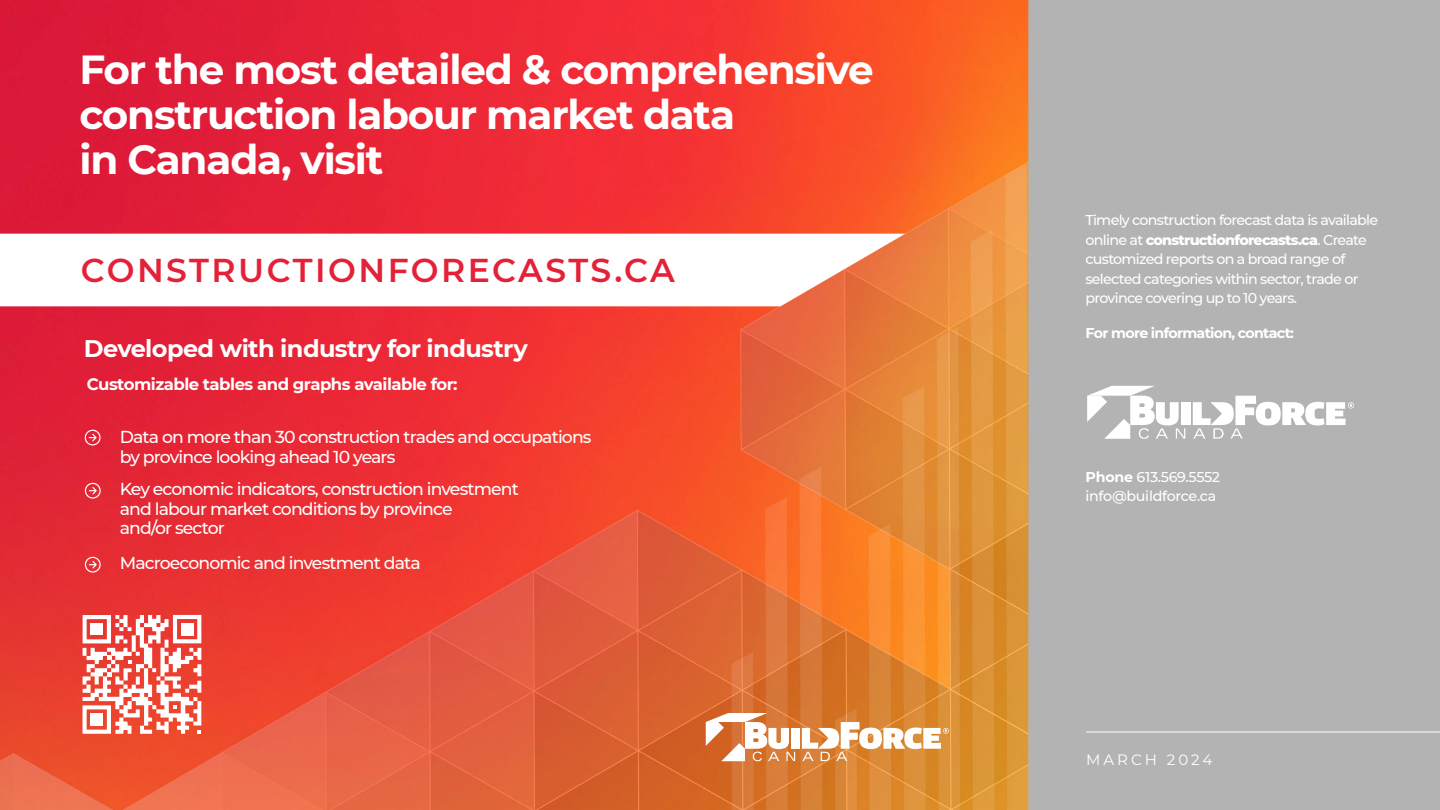
<style>
.page{position:relative;width:1440px;height:810px;background:#fff}
.page>*{position:absolute;margin:0;border:0;box-sizing:border-box;transform-origin:0 0}
.t1{font:700 40.5px/45px "Montserrat";letter-spacing:-.03em;color:#fff}
.t2{font:600 33px "Montserrat";letter-spacing:.075em;color:#e32138}
.t3{font:700 24px "Montserrat";letter-spacing:-.025em;color:#fff}
.t4{font:500 17.25px/19.5px "Montserrat";letter-spacing:-.05em;color:#fff}
.t5{font:700 16.5px "Montserrat";letter-spacing:-.03em;color:#fff}
.t6{font:15px "Montserrat";letter-spacing:.2em;color:#fff}
.t7{font:500 14.25px/19.5px "Montserrat";letter-spacing:-.05em;color:#fff}
.t8{font:500 14.25px/19.5px "Montserrat";letter-spacing:-.02em;color:#fff}
.t9{font:700 14.25px "Montserrat";letter-spacing:-.05em;color:#fff}
.s1{font-weight:800}
.s2{font-weight:700}
</style>
<div class="page">
<img style="left:0;top:0;width:1031px;height:810px">
<div style="left:791px;top:728px;width:8px;height:21px;background:#fff"></div>
<svg style="left:802px;top:722px;width:147px;height:39px"></svg>
<svg style="left:706px;top:713px;width:89px;height:48px"></svg>
<svg style="left:0;top:234px;width:905px;height:72px"></svg>
<svg style="left:82px;top:615px;width:119px;height:119px"></svg>
<svg style="left:84px;top:429px;width:17px;height:17px"></svg>
<svg style="left:84px;top:482px;width:17px;height:17px"></svg>
<svg style="left:84px;top:556px;width:17px;height:17px"></svg>
<div style="left:1031px;top:0;width:409px;height:810px;background:#b3b3b3"></div>
<div style="left:1181px;top:402px;width:9px;height:23px;background:#fff"></div>
<svg style="left:1192px;top:396px;width:162px;height:43px"></svg>
<svg style="left:1087px;top:386px;width:98px;height:53px"></svg>
<hr style="left:1086px;top:732px;width:354px;height:1px;background:#fff">
<h1 class="t1" style="left:80px;top:45px;width:796px">For the most detailed &amp; comprehensive construction labour market data<br>in Canada, visit</h1>
<h2 class="t2" style="left:81px;top:247px;width:595px">CONSTRUCTIONFORECASTS.CA</h2>
<h3 class="t3" style="left:84px;top:331px;width:445px">Developed with industry for industry</h3>
<p class="t5" style="left:87px;top:372px;width:372px">Customizable tables and graphs available for:</p>
<p class="t4" style="left:120px;top:426px;width:473px">Data on more than 30 construction trades and occupations by province looking ahead 10 years</p>
<p class="t4" style="left:120px;top:479px;width:401px">Key economic indicators, construction investment and labour market conditions by province<br>and/or sector</p>
<p class="t4" style="left:120px;top:553px;width:302px">Macroeconomic and investment data</p>
<p class="t7" style="left:1085px;top:210px;width:294px">Timely construction forecast data is available online at <span class="s1">constructionforecasts.ca</span>. Create customized reports on a broad range of selected categories within sector, trade or province covering up to 10 years.</p>
<p class="t9" style="left:1085px;top:322px;width:210px">For more information, contact:</p>
<p class="t8" style="left:1085px;top:466px;width:136px"><span class="s2">Phone</span> 613.569.5552 info@buildforce.ca</p>
<p class="t6" style="left:1086px;top:749px;width:128px">MARCH 2024</p>
</div>
